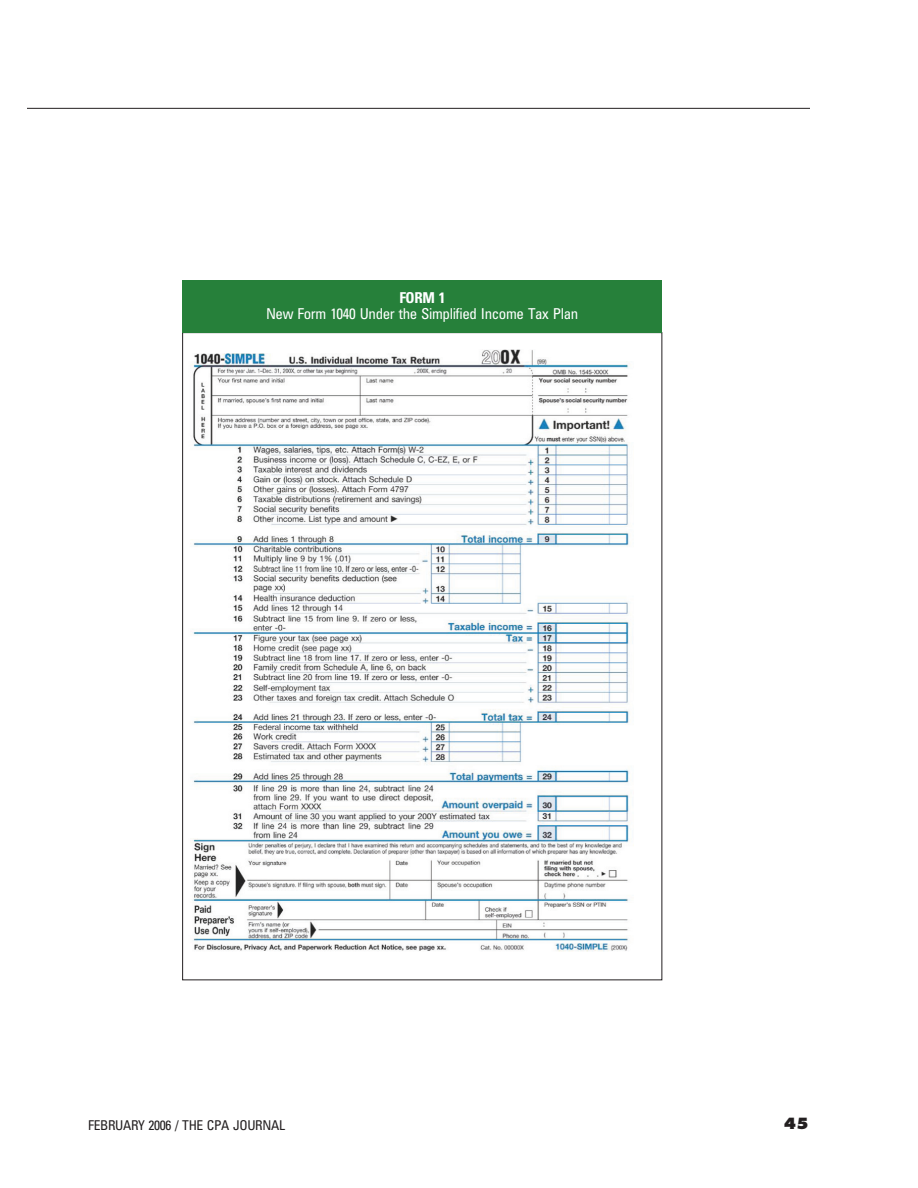
<style>
.page{position:relative;width:918px;height:1188px;background:#fff}
.page>*{position:absolute;margin:0;border:0;box-sizing:border-box;transform-origin:0 0}
.t1{font:condensed 15px "Univers";letter-spacing:-.025em;color:#fff}
.t2{font:700 condensed 15px "Univers";color:#fff}
.t3{font:800 15px "Futura";color:#231f20}
.t4{font:condensed 13.5px "Univers";letter-spacing:-.025em;color:#231f20}
</style>
<div class="page">
<hr style="left:27px;top:108px;width:783px;height:1px;background:#231f20">
<img style="left:191px;top:349px;width:443px;height:603px">
<div style="left:182px;top:281px;width:480px;height:52px;background:#26803a"></div>
<p class="t2" style="left:399px;top:292px;width:48px">FORM 1</p>
<p class="t1" style="left:266px;top:308px;width:314px">New Form 1040 Under the Simplified Income Tax Plan</p>
<p class="t4" style="left:88px;top:1120px;width:198px">FEBRUARY 2006 / THE CPA JOURNAL</p>
<p class="t3" style="left:784px;top:1116px;width:26px">45</p>
</div>
